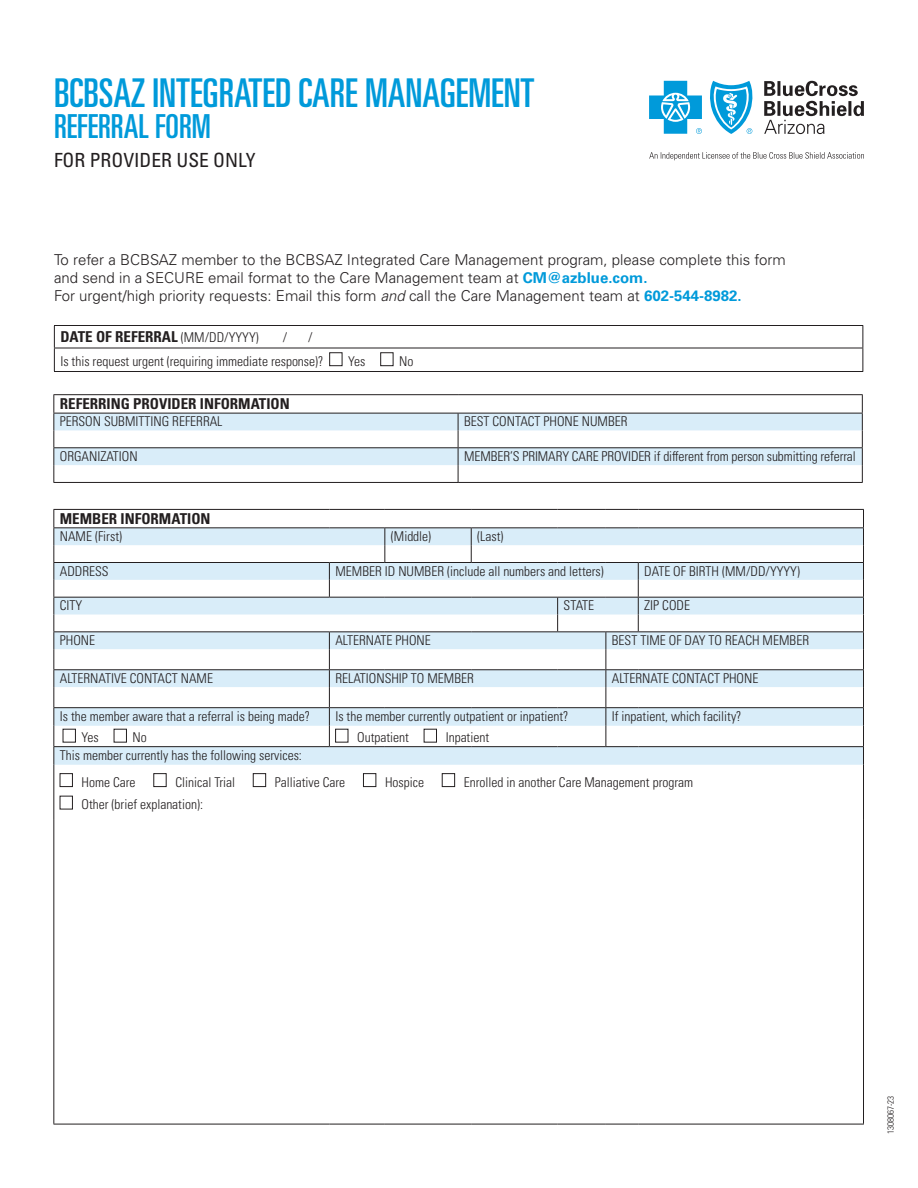
<style>
.page{position:relative;width:918px;height:1188px;background:#fff}
.page>*{position:absolute;margin:0;border:0;box-sizing:border-box;transform-origin:0 0}
.t1{font:39.75px "Univers LT Pro Ult Cond";color:#009ada}
.t2{font:33px "Univers LT Pro Ult Cond";color:#009ada}
.t3{font:condensed 19.5px "Univers LT Pro";color:#231f20}
.t4{font:300 15px/18px "Univers LT Pro 45";color:#231f20}
.t5{font:700 condensed 15px "Univers LT Pro";color:#231f20}
.t6{font:300 condensed 13.5px "Univers LT Pro";color:#231f20}
.t7{font:300 condensed 9px "Univers LT Pro";color:#231f20}
.s1{font-family:"Univers LT Pro 65";font-weight:700;color:#009ada}
.s2{font-style:italic}
.s3{font-weight:300;font-size:13.5px}
</style>
<div class="page">
<svg style="left:764px;top:81px;width:100px;height:53px"></svg>
<svg style="left:649px;top:81px;width:53px;height:53px"></svg>
<svg style="left:710px;top:81px;width:43px;height:53px"></svg>
<svg style="left:649px;top:152px;width:215px;height:8px"></svg>
<hr style="left:53px;top:394px;width:405px;height:1px;background:#231f20">
<hr style="left:458px;top:394px;width:405px;height:1px;background:#231f20">
<hr style="left:53px;top:482px;width:405px;height:1px;background:#231f20">
<svg style="left:53px;top:395px;width:810px;height:87px"></svg>
<hr style="left:458px;top:482px;width:405px;height:1px;background:#231f20">
<hr style="left:53px;top:509px;width:276px;height:1px;background:#231f20">
<hr style="left:329px;top:509px;width:56px;height:1px;background:#231f20">
<hr style="left:385px;top:509px;width:86px;height:1px;background:#231f20">
<hr style="left:471px;top:509px;width:87px;height:1px;background:#231f20">
<hr style="left:558px;top:509px;width:48px;height:1px;background:#231f20">
<hr style="left:606px;top:509px;width:32px;height:1px;background:#231f20">
<hr style="left:638px;top:509px;width:226px;height:1px;background:#231f20">
<hr style="left:53px;top:765px;width:1px;height:54px;background:#231f20">
<hr style="left:53px;top:819px;width:1px;height:305px;background:#231f20">
<hr style="left:53px;top:1124px;width:276px;height:1px;background:#231f20">
<hr style="left:329px;top:1124px;width:56px;height:1px;background:#231f20">
<hr style="left:385px;top:1124px;width:86px;height:1px;background:#231f20">
<hr style="left:471px;top:1124px;width:87px;height:1px;background:#231f20">
<hr style="left:558px;top:1124px;width:48px;height:1px;background:#231f20">
<hr style="left:606px;top:1124px;width:32px;height:1px;background:#231f20">
<hr style="left:638px;top:1124px;width:226px;height:1px;background:#231f20">
<svg style="left:53px;top:510px;width:811px;height:255px"></svg>
<hr style="left:863px;top:765px;width:1px;height:54px;background:#231f20">
<hr style="left:863px;top:819px;width:1px;height:305px;background:#231f20">
<div style="left:63px;top:729px;width:13px;height:13px;border:1px solid #231f20"></div>
<div style="left:114px;top:729px;width:13px;height:13px;border:1px solid #231f20"></div>
<div style="left:335px;top:729px;width:13px;height:13px;border:1px solid #231f20"></div>
<div style="left:424px;top:729px;width:13px;height:13px;border:1px solid #231f20"></div>
<div style="left:60px;top:773px;width:13px;height:14px;border:1px solid #231f20"></div>
<div style="left:154px;top:773px;width:12px;height:14px;border:1px solid #231f20"></div>
<div style="left:253px;top:773px;width:13px;height:14px;border:1px solid #231f20"></div>
<div style="left:363px;top:773px;width:13px;height:14px;border:1px solid #231f20"></div>
<div style="left:442px;top:773px;width:13px;height:14px;border:1px solid #231f20"></div>
<div style="left:60px;top:796px;width:13px;height:13px;border:1px solid #231f20"></div>
<hr style="left:54px;top:325px;width:809px;height:1px;background:#231f20">
<hr style="left:54px;top:348px;width:809px;height:1px;background:#231f20">
<svg style="left:54px;top:326px;width:1px;height:45px"></svg>
<svg style="left:862px;top:326px;width:1px;height:45px"></svg>
<hr style="left:54px;top:371px;width:809px;height:1px;background:#231f20">
<div style="left:329px;top:353px;width:13px;height:13px;border:1px solid #231f20"></div>
<p class="t1" style="left:54px;top:65px;width:482px">BCBSAZ INTEGRATED CARE MANAGEMENT</p>
<p class="t2" style="left:54px;top:104px;width:158px">REFERRAL FORM</p>
<p class="t3" style="left:54px;top:148px;width:203px">FOR PROVIDER USE ONLY</p>
<p class="t4" style="left:54px;top:251px;width:733px">To refer a BCBSAZ member to the BCBSAZ Integrated Care Management program, please complete this form and send in a SECURE email format to the Care Management team at <span class="s1">CM@azblue.com.<br></span>For urgent/high priority requests: Email this form <span class="s2">and</span> call the Care Management team at <span class="s1">602-544-8982.</span></p>
<p class="t5" style="left:60px;top:327px;width:200px">DATE OF REFERRAL <span class="s3">(MM/DD/YYYY)</span></p>
<p class="t6" style="left:283px;top:328px;width:6px">/</p>
<p class="t6" style="left:308px;top:328px;width:6px">/</p>
<p class="t6" style="left:60px;top:352px;width:265px">Is this request urgent (requiring immediate response)?</p>
<p class="t6" style="left:348px;top:352px;width:19px">Yes</p>
<p class="t6" style="left:399px;top:352px;width:16px">No</p>
<p class="t5" style="left:60px;top:394px;width:231px">REFERRING PROVIDER INFORMATION</p>
<p class="t6" style="left:60px;top:412px;width:164px">PERSON SUBMITTING REFERRAL</p>
<p class="t6" style="left:464px;top:412px;width:165px">BEST CONTACT PHONE NUMBER</p>
<p class="t6" style="left:60px;top:447px;width:79px">ORGANIZATION</p>
<p class="t6" style="left:464px;top:447px;width:393px">MEMBER’S PRIMARY CARE PROVIDER if different from person submitting referral</p>
<p class="t5" style="left:60px;top:509px;width:152px">MEMBER INFORMATION</p>
<p class="t6" style="left:60px;top:527px;width:64px">NAME (First)</p>
<p class="t6" style="left:391px;top:527px;width:42px">(Middle)</p>
<p class="t6" style="left:477px;top:527px;width:28px">(Last)</p>
<p class="t6" style="left:60px;top:562px;width:50px">ADDRESS</p>
<p class="t6" style="left:335px;top:562px;width:270px">MEMBER ID NUMBER (include all numbers and letters)</p>
<p class="t6" style="left:644px;top:562px;width:157px">DATE OF BIRTH (MM/DD/YYYY)</p>
<p class="t6" style="left:60px;top:596px;width:24px">CITY</p>
<p class="t6" style="left:564px;top:596px;width:32px">STATE</p>
<p class="t6" style="left:644px;top:596px;width:47px">ZIP CODE</p>
<p class="t6" style="left:60px;top:631px;width:37px">PHONE</p>
<p class="t6" style="left:335px;top:631px;width:97px">ALTERNATE PHONE</p>
<p class="t6" style="left:612px;top:631px;width:199px">BEST TIME OF DAY TO REACH MEMBER</p>
<p class="t6" style="left:60px;top:669px;width:155px">ALTERNATIVE CONTACT NAME</p>
<p class="t6" style="left:335px;top:669px;width:140px">RELATIONSHIP TO MEMBER</p>
<p class="t6" style="left:612px;top:669px;width:148px">ALTERNATE CONTACT PHONE</p>
<p class="t6" style="left:60px;top:707px;width:252px">Is the member aware that a referral is being made?</p>
<p class="t6" style="left:335px;top:707px;width:235px">Is the member currently outpatient or inpatient?</p>
<p class="t6" style="left:612px;top:707px;width:131px">If inpatient, which facility?</p>
<p class="t6" style="left:82px;top:728px;width:19px">Yes</p>
<p class="t6" style="left:133px;top:728px;width:16px">No</p>
<p class="t6" style="left:357px;top:728px;width:53px">Outpatient</p>
<p class="t6" style="left:446px;top:728px;width:45px">Inpatient</p>
<p class="t6" style="left:60px;top:746px;width:244px">This member currently has the following services:</p>
<p class="t6" style="left:82px;top:773px;width:55px">Home Care</p>
<p class="t6" style="left:175px;top:773px;width:61px">Clinical Trial</p>
<p class="t6" style="left:275px;top:773px;width:72px">Palliative Care</p>
<p class="t6" style="left:385px;top:773px;width:40px">Hospice</p>
<p class="t6" style="left:464px;top:773px;width:231px">Enrolled in another Care Management program</p>
<p class="t6" style="left:82px;top:795px;width:123px">Other (brief explanation):</p>
<p class="t7" style="left:885px;top:1134px;width:40px;rotate:-90deg">1308067-23</p>
</div>
